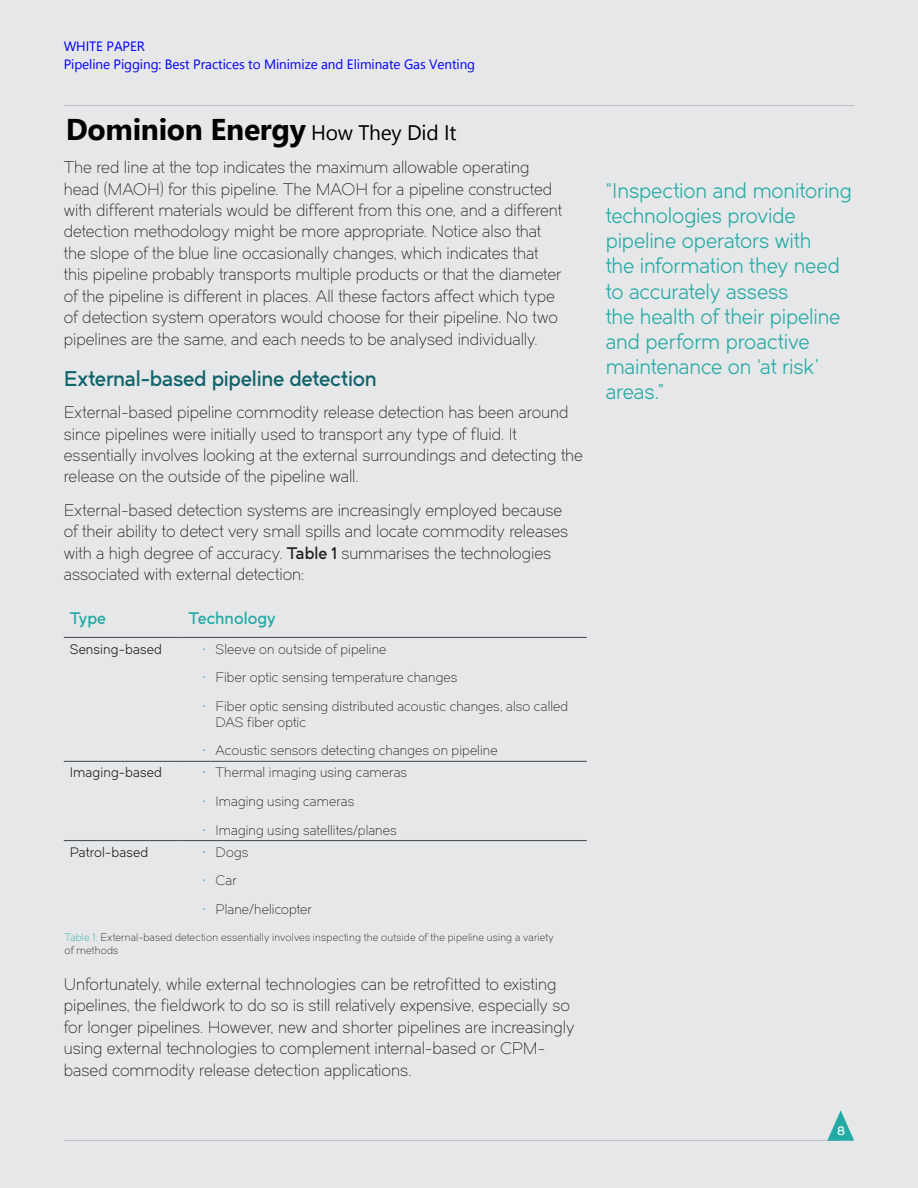
<style>
.page{position:relative;width:918px;height:1188px;background:#e6e7e9}
.page>*{position:absolute;margin:0;border:0;box-sizing:border-box;transform-origin:0 0}
.t1{font:700 30px "Leelawadee UI";letter-spacing:-.01em;color:#000}
.t2{font:21px/25.2px "Dual 400";letter-spacing:-.005em;color:#24aaa5}
.Subhead_2{font:21px "Dual 600";letter-spacing:-.01em;color:#0f646b}
.Body_Copy{font:16.5px/21.5px "Dual 300";color:#231f20}
.Table_Header_2{font:16.5px "Dual 600";color:#24aaa5}
.t3{font:13.5px/16.2px "Dual 300";letter-spacing:.01em;color:#231f20}
.t4{font:13.5px/17.7px "Leelawadee UI";letter-spacing:-.005em;color:#00f}
.Table_body_text{font:13.5px "Dual 400";letter-spacing:.01em;color:#231f20}
.t5{font:12px "Dual 600";color:#fff}
.Body_Copy-2{font:10.5px/13.5px "Dual 300";letter-spacing:.02em;color:#231f20}
.s1{font-weight:400;font-size:21px}
.s2{font-family:"Dual 600"}
.s3{color:#24aae1}
.s4{color:#24aaa5}
</style>
<div class="page">
<hr style="left:64px;top:1140px;width:776px;height:1px;background:#bcbdc0">
<svg style="left:827px;top:1110px;width:27px;height:31px"></svg>
<hr style="left:64px;top:105px;width:790px;height:1px;background:#bcbdc0">
<hr style="left:64px;top:637px;width:119px;height:1px;background:#4d545a">
<hr style="left:183px;top:637px;width:404px;height:1px;background:#4d545a">
<hr style="left:64px;top:761px;width:119px;height:1px;background:#4d545a">
<hr style="left:183px;top:761px;width:404px;height:1px;background:#4d545a">
<hr style="left:64px;top:840px;width:119px;height:1px;background:#4d545a">
<hr style="left:183px;top:840px;width:404px;height:1px;background:#4d545a">
<p class="t4" style="left:64px;top:37px;width:413px">WHITE PAPER<br>Pipeline Pigging: Best Practices to Minimize and Eliminate Gas Venting</p>
<h1 class="t1" style="left:66px;top:108px;width:392px">Dominion Energy <span class="s1">How They Did It</span></h1>
<p class="Body_Copy" style="left:64px;top:157px;width:500px">The red line at the top indicates the maximum allowable operating head (MAOH) for this pipeline. The MAOH for a pipeline constructed with different materials would be different from this one, and a different detection methodology might be more appropriate. Notice also that the slope of the blue line occasionally changes, which indicates that this pipeline probably transports multiple products or that the diameter of the pipeline is different in places. All these factors affect which type of detection system operators would choose for their pipeline. No two pipelines are the same, and each needs to be analysed individually.</p>
<p class="Subhead_2" style="left:64px;top:366px;width:315px">External-based pipeline detection</p>
<p class="Body_Copy" style="left:64px;top:402px;width:521px">External-based pipeline commodity release detection has been around since pipelines were initially used to transport any type of fluid. It essentially involves looking at the external surroundings and detecting the release on the outside of the pipeline wall.</p>
<p class="Body_Copy" style="left:64px;top:499px;width:506px">External-based detection systems are increasingly employed because of their ability to detect very small spills and locate commodity releases with a high degree of accuracy. <span class="s2">Table 1</span> summarises the technologies associated with external detection:</p>
<p class="Table_Header_2" style="left:70px;top:608px;width:38px">Type</p>
<p class="Table_Header_2" style="left:189px;top:608px;width:89px">Technology</p>
<p class="Table_body_text" style="left:70px;top:641px;width:94px">Sensing-based</p>
<p class="t3" style="left:202px;top:641px;width:186px"><span class="s3">•</span> Sleeve on outside of pipeline</p>
<p class="t3" style="left:202px;top:669px;width:257px"><span class="s3">•</span> Fiber optic sensing temperature changes</p>
<p class="t3" style="left:216px;top:698px;width:354px;text-indent:-14px"><span class="s3">•</span> Fiber optic sensing distributed acoustic changes, also called<br>DAS fiber optic</p>
<p class="t3" style="left:202px;top:743px;width:297px"><span class="s3">•</span> Acoustic sensors detecting changes on pipeline</p>
<p class="Table_body_text" style="left:70px;top:765px;width:94px">Imaging-based</p>
<p class="t3" style="left:202px;top:765px;width:207px"><span class="s3">•</span> Thermal imaging using cameras</p>
<p class="t3" style="left:202px;top:793px;width:154px"><span class="s3">•</span> Imaging using cameras</p>
<p class="t3" style="left:202px;top:822px;width:196px"><span class="s3">•</span> Imaging using satellites/planes</p>
<p class="Table_body_text" style="left:70px;top:844px;width:80px">Patrol-based</p>
<p class="t3" style="left:202px;top:844px;width:48px"><span class="s3">•</span> Dogs</p>
<p class="t3" style="left:202px;top:872px;width:36px"><span class="s3">•</span> Car</p>
<p class="t3" style="left:202px;top:901px;width:111px"><span class="s3">•</span> Plane/helicopter</p>
<p class="Body_Copy-2" style="left:65px;top:930px;width:491px"><span class="s4">Table 1:</span> External-based detection essentially involves inspecting the outside of the pipeline using a variety of methods</p>
<p class="Body_Copy" style="left:64px;top:974px;width:512px">Unfortunately, while external technologies can be retrofitted to existing pipelines, the fieldwork to do so is still relatively expensive, especially so for longer pipelines. However, new and shorter pipelines are increasingly using external technologies to complement internal-based or CPM&shy;based commodity release detection applications.</p>
<p class="t2" style="left:606px;top:178px;width:248px">“Inspection and monitoring technologies provide pipeline operators with<br>the information they need to accurately assess<br>the health of their pipeline and perform proactive maintenance on ‘at risk’ areas.”</p>
<p class="t5" style="left:837px;top:1123px;width:9px">8</p>
</div>
